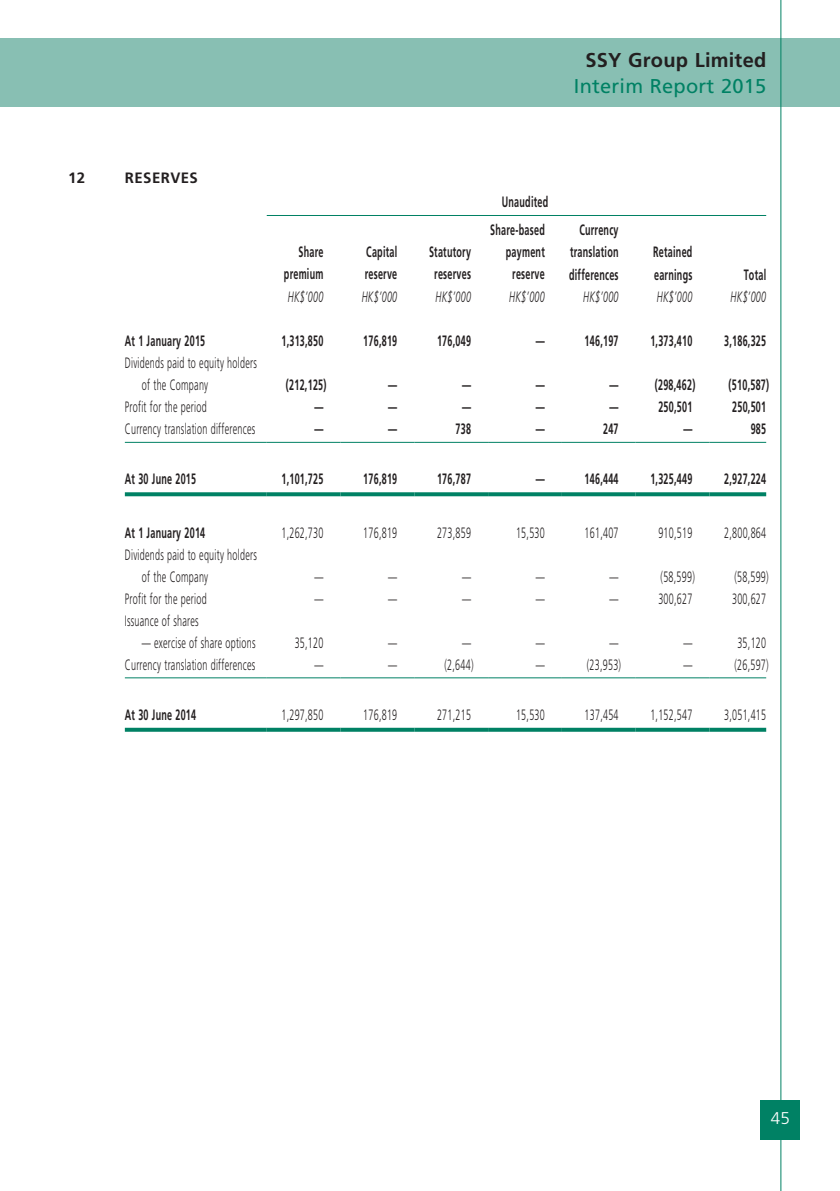
<style>
.page{position:relative;width:840px;height:1191px;background:#fff}
.page>*{position:absolute;margin:0;border:0;box-sizing:border-box;transform-origin:0 0}
.t1{font:20px "Frutiger LT Std";letter-spacing:.01em;color:#008164}
.t2{font:700 20px "Frutiger LT Std";letter-spacing:.01em;color:#231f20}
.t3{font:300 17px "Frutiger LT Std";color:#fff}
.t4{font:300 15px/22px "Frutiger LT Std";letter-spacing:.03em;color:#231f20;scale:.6 1}
.t5{font:700 15px/22px "Frutiger LT Std";letter-spacing:.03em;color:#231f20;text-align:right;scale:.6 1}
.t6{font:italic 300 15px "Frutiger LT Std";letter-spacing:.03em;color:#231f20;scale:.6 1}
.t7{font:700 15px "Frutiger LT Std";letter-spacing:.03em;color:#231f20}
</style>
<div class="page">
<div style="left:0;top:39px;width:839px;height:68px;background:#88bfb3"></div>
<hr style="left:780px;top:0;width:1px;height:1191px;background:#008164">
<div style="left:760px;top:1100px;width:39px;height:40px;background:#008164"></div>
<hr style="left:266px;top:215px;width:499px;height:1px;background:#008164">
<hr style="left:125px;top:442px;width:141px;height:1px;background:#008164">
<hr style="left:266px;top:442px;width:74px;height:1px;background:#008164">
<hr style="left:340px;top:442px;width:74px;height:1px;background:#008164">
<hr style="left:414px;top:442px;width:74px;height:1px;background:#008164">
<hr style="left:488px;top:442px;width:73px;height:1px;background:#008164">
<hr style="left:561px;top:442px;width:74px;height:1px;background:#008164">
<hr style="left:635px;top:442px;width:74px;height:1px;background:#008164">
<hr style="left:709px;top:442px;width:56px;height:1px;background:#008164">
<svg style="left:125px;top:492px;width:141px;height:4px"></svg>
<svg style="left:266px;top:492px;width:74px;height:4px"></svg>
<svg style="left:340px;top:492px;width:74px;height:4px"></svg>
<svg style="left:414px;top:492px;width:74px;height:4px"></svg>
<svg style="left:488px;top:492px;width:73px;height:4px"></svg>
<svg style="left:561px;top:492px;width:74px;height:4px"></svg>
<svg style="left:635px;top:492px;width:74px;height:4px"></svg>
<svg style="left:709px;top:492px;width:56px;height:4px"></svg>
<hr style="left:125px;top:677px;width:141px;height:1px;background:#008164">
<hr style="left:266px;top:677px;width:74px;height:1px;background:#008164">
<hr style="left:340px;top:677px;width:74px;height:1px;background:#008164">
<hr style="left:414px;top:677px;width:74px;height:1px;background:#008164">
<hr style="left:488px;top:677px;width:73px;height:1px;background:#008164">
<hr style="left:561px;top:677px;width:74px;height:1px;background:#008164">
<hr style="left:635px;top:677px;width:74px;height:1px;background:#008164">
<hr style="left:709px;top:677px;width:56px;height:1px;background:#008164">
<svg style="left:125px;top:727px;width:141px;height:4px"></svg>
<svg style="left:266px;top:727px;width:74px;height:4px"></svg>
<svg style="left:340px;top:727px;width:74px;height:4px"></svg>
<svg style="left:414px;top:727px;width:74px;height:4px"></svg>
<svg style="left:488px;top:727px;width:73px;height:4px"></svg>
<svg style="left:561px;top:727px;width:74px;height:4px"></svg>
<svg style="left:635px;top:727px;width:74px;height:4px"></svg>
<svg style="left:709px;top:727px;width:56px;height:4px"></svg>
<p class="t7" style="left:68px;top:169px;width:19px">12</p>
<p class="t7" style="left:125px;top:169px;width:20px">Reserves</p>
<h1 class="t2" style="left:585px;top:48px;width:182px">SSY Group Limited</h1>
<h1 class="t1" style="left:573px;top:74px;width:194px">Interim Report 2015</h1>
<p class="t5" style="left:284px;top:241px;width:67px">Share premium</p>
<p class="t5" style="left:364px;top:241px;width:56px;text-align:left">Capital reserve</p>
<p class="t5" style="left:429px;top:241px;width:72px;text-align:center">Statutory reserves</p>
<p class="t5" style="left:501px;top:191px;width:79px">Unaudited</p>
<p class="t5" style="left:490px;top:219px;width:92px">Share-based payment reserve</p>
<p class="t5" style="left:568px;top:219px;width:84px;text-align:justify;text-indent:10px">Currency translation differences</p>
<p class="t5" style="left:652px;top:241px;width:67px;text-align:left">Retained earnings</p>
<p class="t5" style="left:743px;top:263px;width:39px">Total</p>
<p class="t6" style="left:288px;top:288px;width:61px">HK$’000</p>
<p class="t6" style="left:361px;top:288px;width:61px">HK$’000</p>
<p class="t6" style="left:435px;top:288px;width:61px">HK$’000</p>
<p class="t6" style="left:509px;top:288px;width:61px">HK$’000</p>
<p class="t6" style="left:582px;top:288px;width:61px">HK$’000</p>
<p class="t6" style="left:656px;top:288px;width:61px">HK$’000</p>
<p class="t6" style="left:730px;top:288px;width:61px">HK$’000</p>
<p class="t5" style="left:125px;top:330px;width:135px">At 1 January 2015</p>
<p class="t5" style="left:281px;top:330px;width:72px">1,313,850</p>
<p class="t5" style="left:363px;top:330px;width:58px">176,819</p>
<p class="t5" style="left:437px;top:330px;width:58px">176,049</p>
<p class="t5" style="left:535px;top:330px;width:16px">—</p>
<p class="t5" style="left:584px;top:330px;width:58px">146,197</p>
<p class="t5" style="left:650px;top:330px;width:72px">1,373,410</p>
<p class="t5" style="left:723px;top:330px;width:72px">3,186,325</p>
<p class="t4" style="left:142px;top:352px;width:193px;text-indent:-17px">Dividends paid to equity holders of the Company</p>
<p class="t5" style="left:286px;top:374px;width:69px">(212,125)</p>
<p class="t5" style="left:388px;top:374px;width:16px">—</p>
<p class="t5" style="left:462px;top:374px;width:16px">—</p>
<p class="t5" style="left:535px;top:374px;width:16px">—</p>
<p class="t5" style="left:609px;top:374px;width:16px">—</p>
<p class="t5" style="left:654px;top:374px;width:69px">(298,462)</p>
<p class="t5" style="left:728px;top:374px;width:69px">(510,587)</p>
<p class="t4" style="left:125px;top:396px;width:138px">Profit for the period</p>
<p class="t5" style="left:314px;top:396px;width:16px">—</p>
<p class="t5" style="left:388px;top:396px;width:16px">—</p>
<p class="t5" style="left:462px;top:396px;width:16px">—</p>
<p class="t5" style="left:535px;top:396px;width:16px">—</p>
<p class="t5" style="left:609px;top:396px;width:16px">—</p>
<p class="t5" style="left:658px;top:396px;width:58px">250,501</p>
<p class="t5" style="left:731px;top:396px;width:58px">250,501</p>
<p class="t4" style="left:125px;top:418px;width:219px">Currency translation differences</p>
<p class="t5" style="left:314px;top:418px;width:16px">—</p>
<p class="t5" style="left:388px;top:418px;width:16px">—</p>
<p class="t5" style="left:455px;top:418px;width:27px">738</p>
<p class="t5" style="left:535px;top:418px;width:16px">—</p>
<p class="t5" style="left:602px;top:418px;width:27px">247</p>
<p class="t5" style="left:683px;top:418px;width:16px">—</p>
<p class="t5" style="left:750px;top:418px;width:27px">985</p>
<p class="t5" style="left:125px;top:468px;width:120px">At 30 June 2015</p>
<p class="t5" style="left:281px;top:468px;width:72px">1,101,725</p>
<p class="t5" style="left:363px;top:468px;width:58px">176,819</p>
<p class="t5" style="left:437px;top:468px;width:58px">176,787</p>
<p class="t5" style="left:535px;top:468px;width:16px">—</p>
<p class="t5" style="left:584px;top:468px;width:58px">146,444</p>
<p class="t5" style="left:650px;top:468px;width:72px">1,325,449</p>
<p class="t5" style="left:723px;top:468px;width:72px">2,927,224</p>
<p class="t5" style="left:125px;top:521px;width:135px">At 1 January 2014</p>
<p class="t4" style="left:281px;top:522px;width:72px">1,262,730</p>
<p class="t4" style="left:363px;top:522px;width:58px">176,819</p>
<p class="t4" style="left:437px;top:522px;width:58px">273,859</p>
<p class="t4" style="left:515px;top:522px;width:49px">15,530</p>
<p class="t4" style="left:584px;top:522px;width:58px">161,407</p>
<p class="t4" style="left:658px;top:522px;width:58px">910,519</p>
<p class="t4" style="left:723px;top:522px;width:72px">2,800,864</p>
<p class="t4" style="left:142px;top:544px;width:193px;text-indent:-17px">Dividends paid to equity holders of the Company</p>
<p class="t4" style="left:314px;top:566px;width:16px">—</p>
<p class="t4" style="left:388px;top:566px;width:16px">—</p>
<p class="t4" style="left:462px;top:566px;width:16px">—</p>
<p class="t4" style="left:535px;top:566px;width:16px">—</p>
<p class="t4" style="left:609px;top:566px;width:16px">—</p>
<p class="t4" style="left:660px;top:566px;width:59px">(58,599)</p>
<p class="t4" style="left:734px;top:566px;width:59px">(58,599)</p>
<p class="t4" style="left:125px;top:588px;width:138px">Profit for the period</p>
<p class="t4" style="left:314px;top:588px;width:16px">—</p>
<p class="t4" style="left:388px;top:588px;width:16px">—</p>
<p class="t4" style="left:462px;top:588px;width:16px">—</p>
<p class="t4" style="left:535px;top:588px;width:16px">—</p>
<p class="t4" style="left:609px;top:588px;width:16px">—</p>
<p class="t4" style="left:658px;top:588px;width:58px">300,627</p>
<p class="t4" style="left:731px;top:588px;width:58px">300,627</p>
<p class="t4" style="left:125px;top:610px;width:124px">Issuance of shares</p>
<p class="t4" style="left:142px;top:632px;width:191px">— exercise of share options</p>
<p class="t4" style="left:294px;top:632px;width:49px">35,120</p>
<p class="t4" style="left:388px;top:632px;width:16px">—</p>
<p class="t4" style="left:462px;top:632px;width:16px">—</p>
<p class="t4" style="left:535px;top:632px;width:16px">—</p>
<p class="t4" style="left:609px;top:632px;width:16px">—</p>
<p class="t4" style="left:683px;top:632px;width:16px">—</p>
<p class="t4" style="left:737px;top:632px;width:49px">35,120</p>
<p class="t4" style="left:125px;top:654px;width:219px">Currency translation differences</p>
<p class="t4" style="left:314px;top:654px;width:16px">—</p>
<p class="t4" style="left:388px;top:654px;width:16px">—</p>
<p class="t4" style="left:444px;top:654px;width:50px">(2,644)</p>
<p class="t4" style="left:535px;top:654px;width:16px">—</p>
<p class="t4" style="left:586px;top:654px;width:59px">(23,953)</p>
<p class="t4" style="left:683px;top:654px;width:16px">—</p>
<p class="t4" style="left:734px;top:654px;width:59px">(26,597)</p>
<p class="t5" style="left:125px;top:703px;width:120px">At 30 June 2014</p>
<p class="t4" style="left:281px;top:704px;width:72px">1,297,850</p>
<p class="t4" style="left:363px;top:704px;width:58px">176,819</p>
<p class="t4" style="left:437px;top:704px;width:58px">271,215</p>
<p class="t4" style="left:515px;top:704px;width:49px">15,530</p>
<p class="t4" style="left:584px;top:704px;width:58px">137,454</p>
<p class="t4" style="left:650px;top:704px;width:72px">1,152,547</p>
<p class="t4" style="left:723px;top:704px;width:72px">3,051,415</p>
<p class="t3" style="left:770px;top:1108px;width:21px">45</p>
</div>
